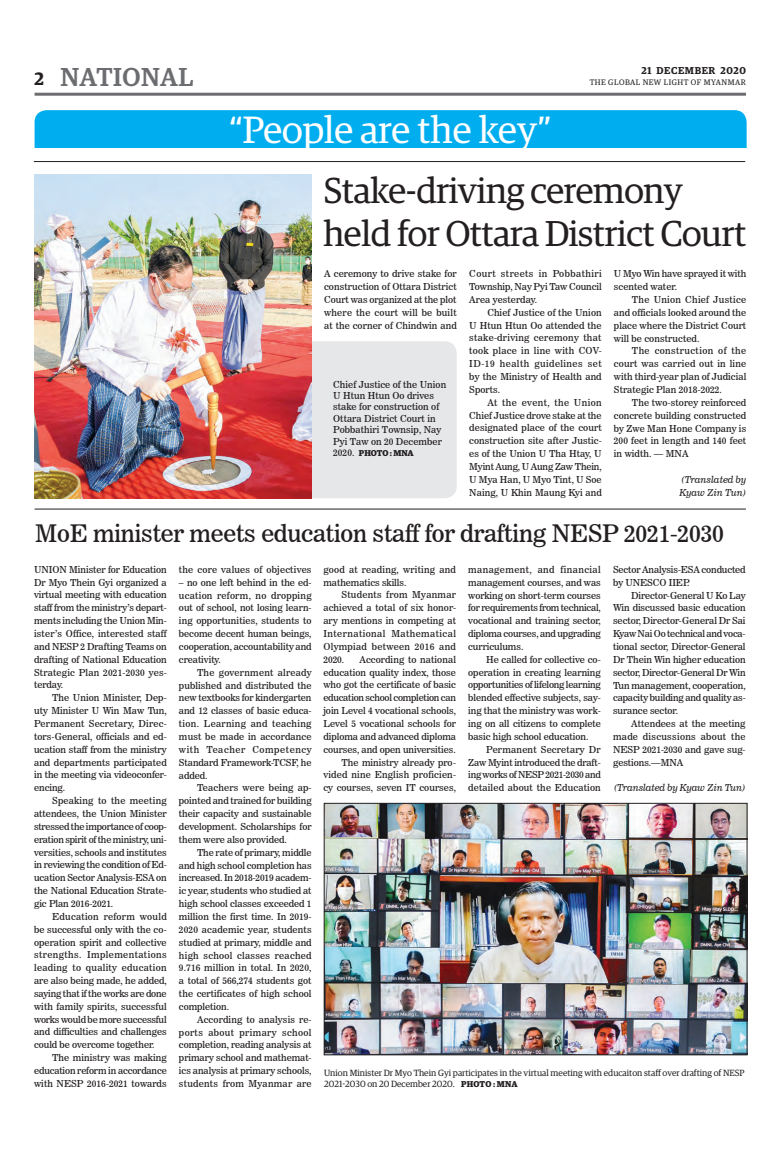
<style>
.page{position:relative;width:773px;height:1152px;background:#fff}
.page>*{position:absolute;margin:0;border:0;box-sizing:border-box;transform-origin:0 0}
.t1{font:38px "Guardian Egyp";color:#fff}
.t2{font:36px/43.2px "Guardian Egyp";letter-spacing:-.01em;color:#231f20}
.t3{font:500 26px "Guardian Egyp";letter-spacing:.02em;color:#6c6d70}
.t4{font:24px "News 706 BT Roman C";letter-spacing:-.01em;color:#231f20}
.t5{font:600 18px "Guardian Egyp";color:#231f20}
.t6{font:600 10px "Guardian Egyp";letter-spacing:.06em;color:#231f20}
.t7{font:9.5px/12.9px "News 706 BT Roman C";color:#231f20;text-align:justify}
.t8{font:9.5px/12.9px "News 706 BT Roman C";letter-spacing:.02em;color:#231f20}
.t9{font:9.5px/12.9px "News 706 BT Italic C";letter-spacing:-.005em;color:#231f20}
.t10{font:9px/10.8px "Guardian Egyp";color:#231f20}
.t11{font:700 8.5px "Guardian Egyp";color:#231f20}
.t12{font:8px "Guardian Egyp";letter-spacing:.06em;color:#231f20}
.s1{font-family:"News 706 BT Roman C";font-weight:400;font-size:9.5px}
.s2{font-weight:700;font-size:8.5px}
</style>
<div class="page">
<hr style="left:35px;top:93px;width:711px;height:3px;background:#6c6d70">
<div style="left:35px;top:110px;width:711px;height:38px;background:#00aeef"></div>
<hr style="left:35px;top:509px;width:711px;height:1px;background:#231f20">
<hr style="left:34px;top:161px;width:711px;height:1px;background:#231f20">
<div style="left:296px;top:341px;width:160px;height:157px;background:#e6e7e9;border-radius:12px"></div>
<img style="left:35px;top:175px;width:277px;height:323px">
<img style="left:326px;top:805px;width:419px;height:248px">
<div style="left:324px;top:803px;width:423px;height:252px;border:1px solid #231f20"></div>
<h3 class="t5" style="left:35px;top:65px;width:11px">2</h3>
<p class="t6" style="left:641px;top:63px;width:106px">21 DECEMBER 2020</p>
<h3 class="t3" style="left:61px;top:59px;width:134px">NATIONAL</h3>
<p class="t12" style="left:589px;top:77px;width:158px">THE GLOBAL NEW LIGHT OF MYANMAR</p>
<h1 class="t1" style="left:229px;top:103px;width:324px">“People are the key”</h1>
<h2 class="t2" style="left:323px;top:167px;width:424px">Stake-driving ceremony held for Ottara District Court</h2>
<p class="t7" style="left:469px;top:267px;width:134px">Court streets in Pobbathiri Township, Nay Pyi Taw Council Area yesterday.</p>
<p class="t7" style="left:469px;top:306px;width:134px;text-indent:18px">Chief Justice of the Union U Htun Htun Oo attended the stake-driving ceremony that took place in line with COV-ID-19 health guidelines set by the Ministry of Health and Sports.</p>
<p class="t7" style="left:469px;top:396px;width:134px;text-indent:18px">At the event, the Union Chief Justice drove stake at the designated place of the court construction site after Justic&shy;es of the Union U Tha Htay, U Myint Aung, U Aung Zaw Thein, U Mya Han, U Myo Tint, U Soe Naing, U Khin Maung Kyi and</p>
<p class="t7" style="left:324px;top:267px;width:134px">A ceremony to drive stake for construction of Ottara District Court was organized at the plot where the court will be built at the corner of Chindwin and</p>
<p class="t7" style="left:614px;top:267px;width:134px">U Myo Win have sprayed it with scented water.</p>
<p class="t7" style="left:614px;top:293px;width:134px;text-indent:18px">The Union Chief Justice and officials looked around the place where the District Court will be constructed.</p>
<p class="t7" style="left:614px;top:344px;width:134px;text-indent:18px">The construction of the court was carried out in line with third-year plan of Judicial Strategic Plan 2018-2022.</p>
<p class="t7" style="left:614px;top:396px;width:134px;text-indent:18px">The two-storey reinforced concrete building constructed by Zwe Man Hone Company is 200 feet in length and 140 feet in width. — MNA</p>
<p class="t9" style="left:679px;top:473px;width:68px">(Translated by<br>Kyaw Zin Tun)</p>
<p class="t7" style="left:333px;top:378px;width:115px;line-height:11.4px;text-align:left">Chief Justice of the Union<br>U Htun Htun Oo drives stake for construction of<br>Ottara District Court in<br>Pobbathiri Townsip, Nay<br>Pyi Taw on 20 December</p>
<p class="t11" style="left:333px;top:446px;width:82px"><span class="s1">2020.</span> PHOTO : MNA</p>
<h3 class="t4" style="left:35px;top:519px;width:690px">MoE minister meets education staff for drafting NESP 2021-2030</h3>
<p class="t8" style="left:323px;top:563px;width:134px">good at reading, writing and mathematics skills.</p>
<p class="t7" style="left:323px;top:589px;width:134px;text-indent:18px">Students from Myanmar achieved a total of six honor&shy;ary mentions in competing at International Mathematical Olympiad between 2016 and 2020.</p>
<p class="t7" style="left:34px;top:563px;width:134px">UNION Minister for Education Dr Myo Thein Gyi organized a virtual meeting with education staff from the ministry’s depart&shy;ments including the Union Min&shy;ister’s Office, interested staff and NESP 2 Drafting Teams on drafting of National Education Strategic Plan 2021-2030 yes&shy;terday.</p>
<p class="t7" style="left:34px;top:691px;width:134px;text-indent:18px">The Union Minister, Dep&shy;uty Minister U Win Maw Tun, Permanent Secretary, Direc&shy;tors-General, officials and ed&shy;ucation staff from the ministry and departments participated in the meeting via videoconfer&shy;encing.</p>
<p class="t7" style="left:34px;top:794px;width:134px;text-indent:18px">Speaking to the meeting attendees, the Union Minister stressed the importance of coop&shy;eration spirit of the ministry, uni&shy;versities, schools and institutes in reviewing the condition of Ed&shy;ucation Sector Analysis-ESA on the National Education Strate&shy;gic Plan 2016-2021.</p>
<p class="t7" style="left:34px;top:910px;width:134px;text-indent:18px">Education reform would be successful only with the co&shy;operation spirit and collective strengths. Implementations leading to quality education are also being made, he added, saying that if the works are done with family spirits, successful works would be more successful and difficulties and challenges could be overcome together.</p>
<p class="t7" style="left:34px;top:1051px;width:134px;text-indent:18px">The ministry was making education reform in accordance with NESP 2016-2021 towards</p>
<p class="t7" style="left:468px;top:563px;width:134px">management, and financial management courses, and was working on short-term courses for requirements from technical, vocational and training sector, diploma courses, and upgrading curriculums.</p>
<p class="t7" style="left:468px;top:653px;width:134px;text-indent:18px">He called for collective co&shy;operation in creating learning opportunities of lifelong learning blended effective subjects, say&shy;ing that the ministry was work&shy;ing on all citizens to complete basic high school education.</p>
<p class="t7" style="left:468px;top:743px;width:134px;text-indent:18px">Permanent Secretary Dr Zaw Myint introduced the draft&shy;ing works of NESP 2021-2030 and detailed about the Education</p>
<p class="t7" style="left:613px;top:563px;width:134px">Sector Analysis-ESA conducted by UNESCO IIEP.</p>
<p class="t7" style="left:613px;top:589px;width:134px;text-indent:18px">Director-General U Ko Lay Win discussed basic education sector, Director-General Dr Sai Kyaw Nai Oo technical and voca&shy;tional sector, Director-General Dr Thein Win higher education sector, Director-General Dr Win Tun management, cooperation, capacity building and quality as&shy;surance sector.</p>
<p class="t7" style="left:613px;top:717px;width:134px;text-indent:18px">Attendees at the meeting made discussions about the NESP 2021-2030 and gave sug&shy;gestions.—MNA</p>
<p class="t9" style="left:614px;top:782px;width:133px">(Translated by Kyaw Zin Tun)</p>
<p class="t8" style="left:179px;top:563px;width:134px">the core values of objectives</p>
<p class="t7" style="left:179px;top:576px;width:134px">– no one left behind in the ed&shy;ucation reform, no dropping out of school, not losing learn&shy;ing opportunities, students to become decent human beings, cooperation, accountability and creativity.</p>
<p class="t7" style="left:179px;top:666px;width:134px;text-indent:18px">The government already published and distributed the new textbooks for kindergarten and 12 classes of basic educa&shy;tion. Learning and teaching must be made in accordance with Teacher Competency Standard Framework-TCSF, he added.</p>
<p class="t7" style="left:179px;top:782px;width:134px;text-indent:18px">Teachers were being ap&shy;pointed and trained for building their capacity and sustainable development. Scholarships for them were also provided.</p>
<p class="t7" style="left:179px;top:846px;width:134px;text-indent:18px">The rate of primary, middle and high school completion has increased. In 2018-2019 academ&shy;ic year, students who studied at high school classes exceeded 1 million the first time. In 2019- 2020 academic year, students studied at primary, middle and high school classes reached 9.716 million in total. In 2020, a total of 566,274 students got the certificates of high school completion.</p>
<p class="t7" style="left:179px;top:1013px;width:134px;text-indent:18px">According to analysis re&shy;ports about primary school completion, reading analysis at primary school and mathemat&shy;ics analysis at primary schools, students from Myanmar are</p>
<p class="t7" style="left:323px;top:653px;width:134px;text-align:right">According to national education quality index, those who got the certificate of basic education school completion can join Level 4 vocational schools,<br>Level 5 vocational schools for diploma and advanced diploma courses, and open universities.<br>The ministry already pro&shy;vided nine English proficien&shy;cy courses, seven IT courses,</p>
<p class="t10" style="left:324px;top:1067px;width:421px">Union Minister Dr Myo Thein Gyi participates in the virtual meeting with educaiton staff over drafting of NESP<br>2021-2030 on 20 December 2020. <span class="s2">PHOTO : MNA</span></p>
</div>
